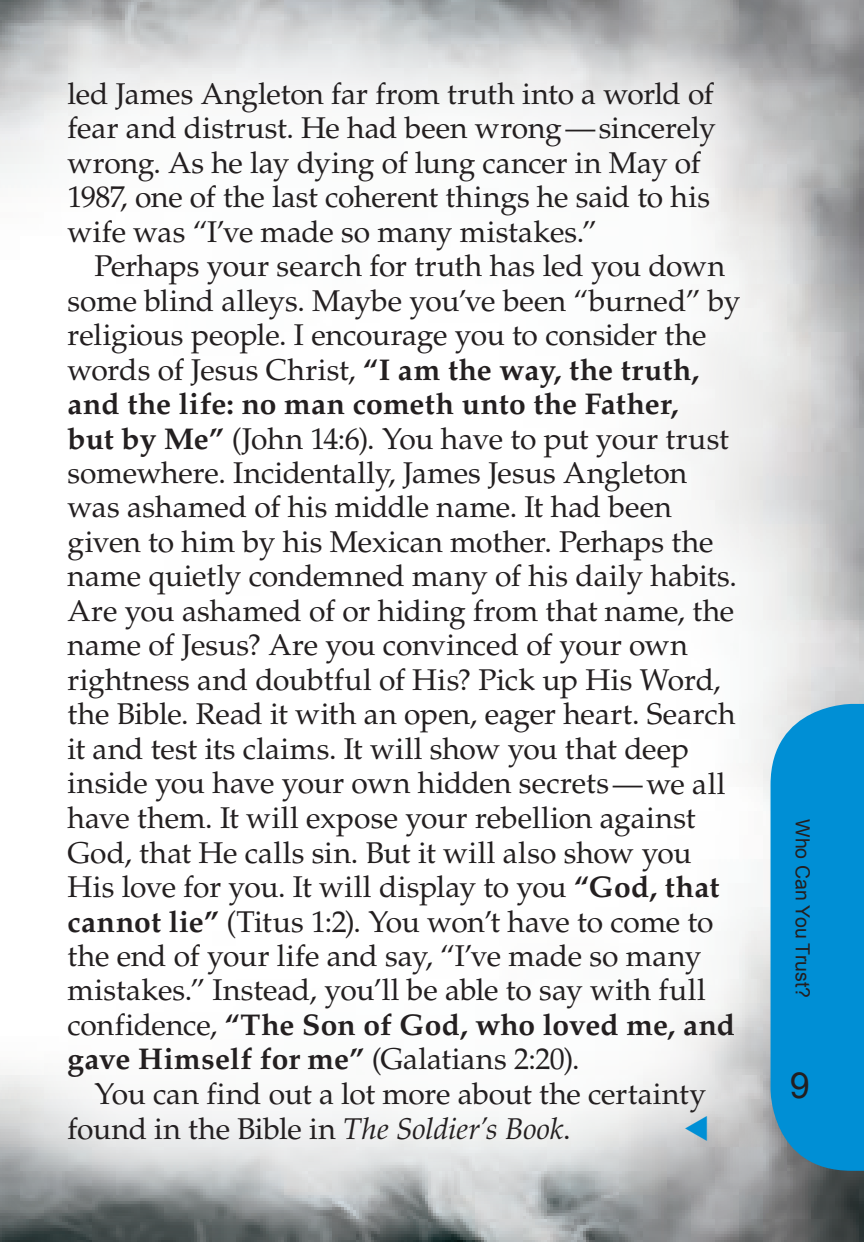
<style>
.page{position:relative;width:864px;height:1242px;background:#fff}
.page>*{position:absolute;margin:0;border:0;box-sizing:border-box;transform-origin:0 0}
.t1{font:36px "Arial";color:#231f20}
.t2{font:30px/34.5px "Palatino";letter-spacing:-.005em;color:#231f20}
.t3{font:19.5px "Arial";color:#231f20}
.s1{font-weight:700}
.s2{font-style:italic}
</style>
<div class="page">
<div style="left:0;top:0;width:850px;height:1242px;background:#fff;opacity:.75"></div>
<div style="left:771px;top:704px;width:93px;height:467px;background:#008fd5"></div>
<svg style="left:685px;top:1115px;width:22px;height:25px"></svg>
<p class="t2" style="left:68px;top:77px;width:650px">led James Angleton far from truth into a world of fear and distrust. He had been wrong—sincerely wrong. As he lay dying of lung cancer in May of 1987, one of the last coherent things he said to his wife was “I’ve made so many mistakes.”</p>
<p class="t2" style="left:67px;top:249px;width:675px;text-indent:27px">Perhaps your search for truth has led you down some blind alleys. Maybe you’ve been “burned” by religious people. I encourage you to consider the words of Jesus Christ, <span class="s1">“I am the way, the truth, and the life: no man cometh unto the Father,<br>but by Me”</span> (John 14:6). You have to put your trust somewhere. Incidentally, James Jesus Angleton was ashamed of his middle name. It had been given to him by his Mexican mother. Perhaps the name quietly condemned many of his daily habits.<br>Are you ashamed of or hiding from that name, the name of Jesus? Are you convinced of your own rightness and doubtful of His? Pick up His Word, the Bible. Read it with an open, eager heart. Search it and test its claims. It will show you that deep inside you have your own hidden secrets—we all have them. It will expose your rebellion against God, that He calls sin. But it will also show you His love for you. It will display to you <span class="s1">“God, that cannot lie”</span> (Titus 1:2). You won’t have to come to the end of your life and say, “I’ve made so many mistakes.” Instead, you’ll be able to say with full confidence, <span class="s1">“The Son of God, who loved me, and gave Himself for me”</span> (Galatians 2:20).</p>
<p class="t2" style="left:67px;top:1077px;width:640px;text-indent:27px">You can find out a lot more about the certainty found in the Bible in <span class="s2">The Soldier’s Book</span>.</p>
<p class="t1" style="left:790px;top:1062px;width:22px">9</p>
<p class="t3" style="left:815px;top:819px;width:180px;rotate:90deg">Who Can You Trust?</p>
</div>
